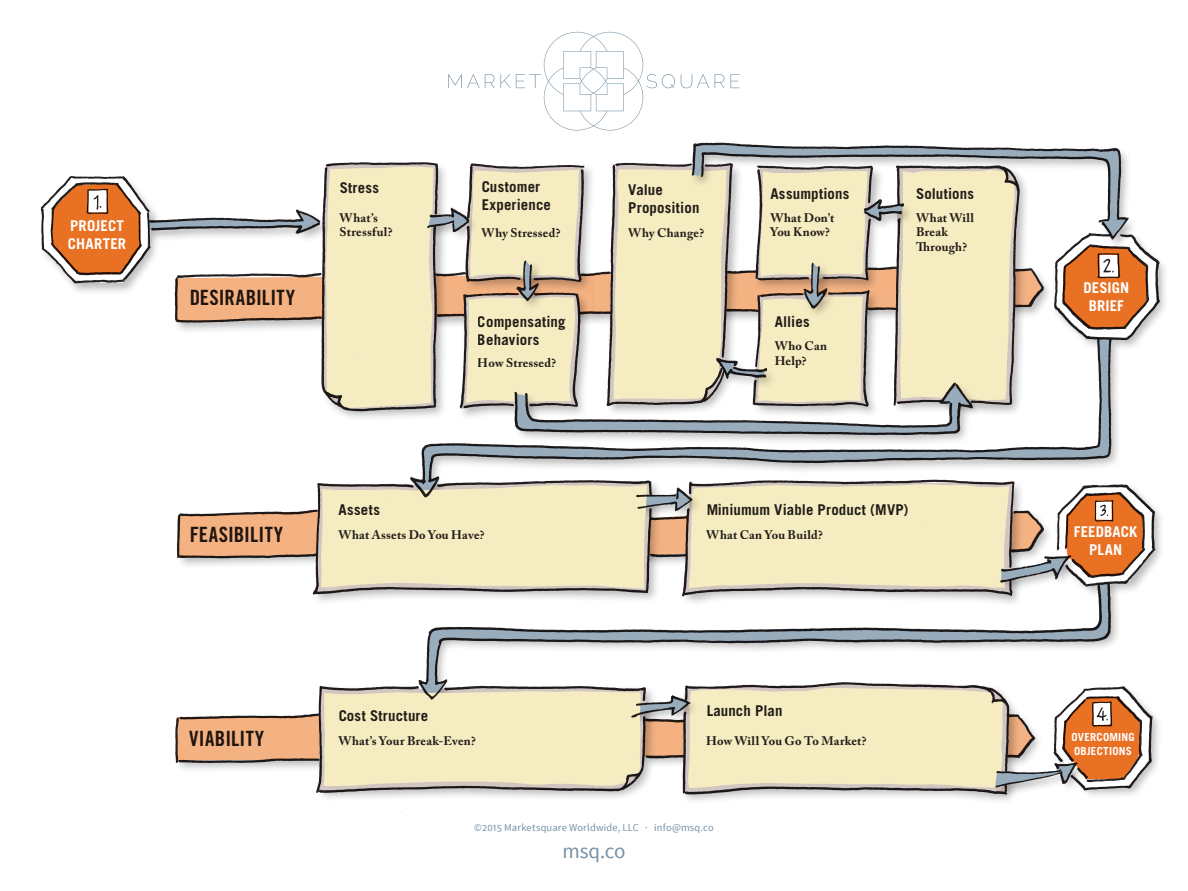
<style>
.page{position:relative;width:1188px;height:891px;background:#fff}
.page>*{position:absolute;margin:0;border:0;box-sizing:border-box;transform-origin:0 0}
.t1{font:21px "Trade Gothic LT Std Bd Cn 20";letter-spacing:.01em;color:#231f20}
.t2{font:21px "Source Sans Pro";color:#7692a5}
.t3{font:700 14.85px/17.9px "Trade Gothic LT Std";letter-spacing:.01em;color:#231f20}
.t4{font:700 14.85px/17.4px "Trade Gothic LT Std";letter-spacing:.01em;color:#fff;text-align:center}
.t5{font:700 12.45px/14.9px "Adobe Caslon Pro";letter-spacing:.015em;color:#231f20}
.t6{font:700 11.1px/14.9px "Trade Gothic LT Std";letter-spacing:.015em;color:#fff}
.t7{font:10.5px "Source Sans Pro";letter-spacing:.015em;color:#7692a5}
</style>
<div class="page">
<svg style="left:448px;top:32px;width:292px;height:85px"></svg>
<img style="left:41px;top:117px;width:1144px;height:696px">
<p class="t4" style="left:68px;top:217px;width:60px;text-align:left">PROJECT<br>CHARTER</p>
<h1 class="t1" style="left:189px;top:284px;width:107px">DESIRABILITY</h1>
<p class="t3" style="left:340px;top:179px;width:41px">Stress</p>
<p class="t5" style="left:340px;top:210px;width:54px">What’s<br>Stressful?</p>
<p class="t3" style="left:482px;top:177px;width:71px">Customer<br>Experience</p>
<p class="t5" style="left:482px;top:225px;width:80px">Why Stressed?</p>
<p class="t3" style="left:478px;top:312px;width:89px">Compensating<br>Behaviors</p>
<p class="t5" style="left:478px;top:355px;width:80px">How Stressed?</p>
<h1 class="t1" style="left:189px;top:522px;width:95px">FEASIBILITY</h1>
<p class="t3" style="left:338px;top:500px;width:43px">Assets</p>
<p class="t5" style="left:338px;top:527px;width:148px">What Assets Do You Have?</p>
<p class="t3" style="left:628px;top:181px;width:73px">Value<br>Proposition</p>
<p class="t3" style="left:770px;top:184px;width:81px">Assumptions</p>
<p class="t3" style="left:916px;top:184px;width:60px">Solutions</p>
<p class="t5" style="left:770px;top:210px;width:66px">What Don’t<br>You Know?</p>
<p class="t5" style="left:916px;top:210px;width:60px">What Will<br>Break<br>Through?</p>
<p class="t5" style="left:628px;top:225px;width:77px">Why Change?</p>
<p class="t3" style="left:775px;top:312px;width:36px">Allies</p>
<p class="t5" style="left:775px;top:338px;width:54px">Who Can<br>Help?</p>
<p class="t3" style="left:706px;top:500px;width:204px">Miniumum Viable Product (MVP)</p>
<p class="t5" style="left:706px;top:527px;width:118px">What Can You Build?</p>
<h1 class="t1" style="left:189px;top:725px;width:77px">VIABILITY</h1>
<p class="t3" style="left:339px;top:707px;width:91px">Cost Structure</p>
<p class="t5" style="left:338px;top:733px;width:139px">What’s Your Break-Even?</p>
<p class="t3" style="left:706px;top:702px;width:78px">Launch Plan</p>
<p class="t5" style="left:706px;top:733px;width:162px">How Will You Go To Market?</p>
<p class="t7" style="left:474px;top:821px;width:241px">©2015 Marketsquare Worldwide, LLC · info@msq.co</p>
<h1 class="t2" style="left:562px;top:838px;width:65px">msq.co</h1>
<p class="t4" style="left:1083px;top:279px;width:47px">DESIGN<br>BRIEF</p>
<p class="t4" style="left:1074px;top:523px;width:65px">FEEDBACK<br>PLAN</p>
<p class="t6" style="left:1072px;top:729px;width:65px">OVERCOMING<br>OBJECTIONS</p>
</div>
